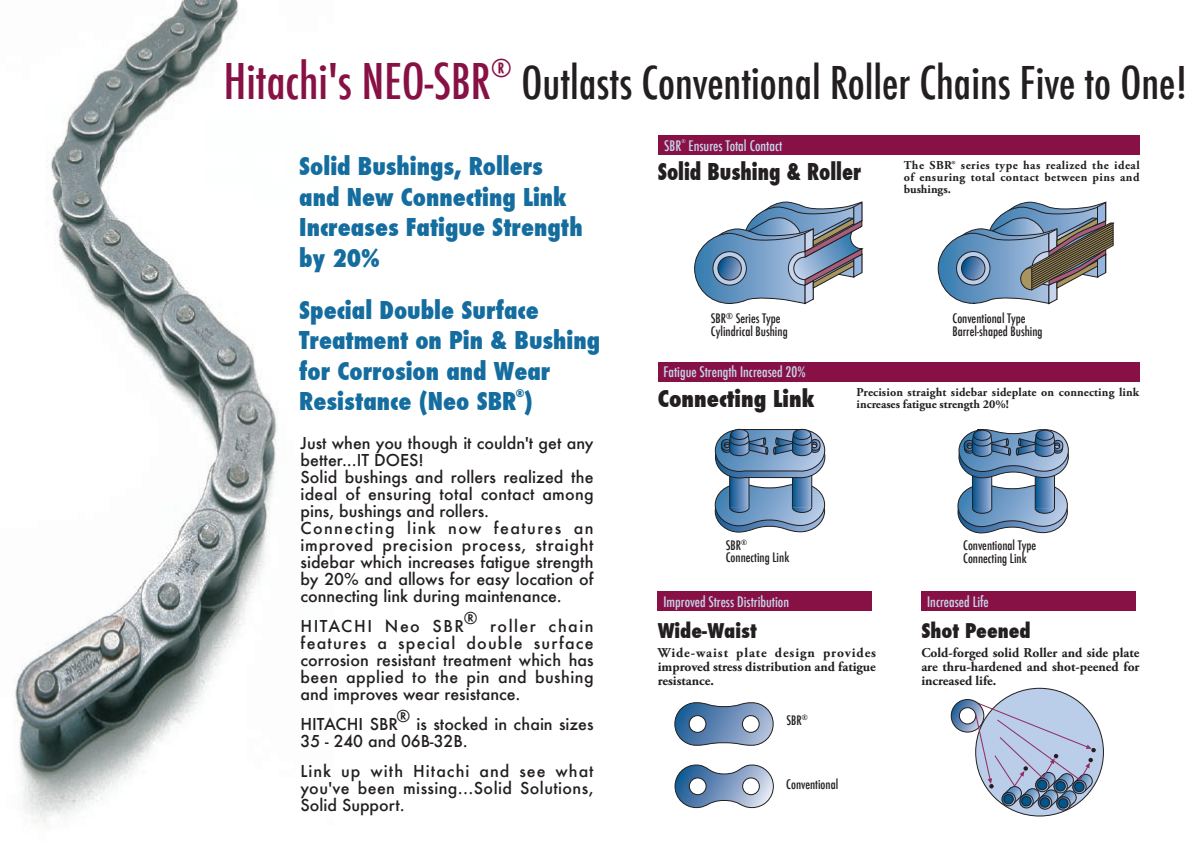
<style>
.page{position:relative;width:1202px;height:854px;background:#fff}
.page>*{position:absolute;margin:0;border:0;box-sizing:border-box;transform-origin:0 0}
.t1{font:500 condensed 48px "Futura";color:#871144}
.t2{font:500 condensed 44px "Futura";color:#231f20}
.t3{font:800 condensed 24px/30.5px "Futura";color:#146d9e}
.t4{font:500 condensed 24px "Futura";color:#871144}
.t5{font:800 condensed 22.7px "Futura";color:#231f20;scale:.9 1}
.t6{font:800 condensed 22.7px "Futura";color:#231f20}
.t7{font:800 condensed 19.8px "Futura";color:#231f20}
.t8{font:500 16px/17px "Futura";color:#231f20}
.t9{font:500 16px "Futura";letter-spacing:.09em;color:#231f20}
.t10{font:500 condensed 14.2px "Futura";color:#c6d5ed}
.t11{font:700 13.5px/14.2px "Adobe Garamond Pro";color:#231f20;text-align:justify}
.t12{font:500 condensed 12.8px/12.8px "Futura";color:#231f20}
.t13{font:700 12px/12px "Adobe Garamond Pro";letter-spacing:.01em;color:#231f20}
.t14{font:800 condensed 10px "Futura";color:#146d9e}
.t15{font:500 condensed 5px "Futura";color:#c6d5ed}
</style>
<div class="page">
<div style="left:658px;top:361px;width:482px;height:20px;background:#871144"></div>
<div style="left:658px;top:591px;width:214px;height:20px;background:#871144"></div>
<div style="left:921px;top:591px;width:214px;height:20px;background:#871144"></div>
<svg style="left:694px;top:201px;width:168px;height:103px"></svg>
<svg style="left:938px;top:201px;width:176px;height:103px"></svg>
<svg style="left:957px;top:429px;width:112px;height:104px"></svg>
<svg style="left:674px;top:702px;width:100px;height:43px"></svg>
<svg style="left:674px;top:764px;width:100px;height:43px"></svg>
<div style="left:976px;top:688px;width:127px;height:127px;background:#bacde9;border-radius:50%"></div>
<div style="left:1056px;top:796px;width:14px;height:14px;border:1px solid #231f20;border-radius:50%"></div>
<svg style="left:951px;top:698px;width:145px;height:111px"></svg>
<div style="left:658px;top:135px;width:482px;height:19px;background:#871144"></div>
<svg style="left:714px;top:428px;width:112px;height:104px"></svg>
<img style="left:14px;top:0;width:264px;height:824px">
<h1 class="t1" style="left:224px;top:50px;width:269px">Hitachi's NEO-SBR</h1>
<h3 class="t4" style="left:491px;top:52px;width:22px">®</h3>
<h2 class="t2" style="left:522px;top:54px;width:668px">Outlasts Conventional Roller Chains Five to One!</h2>
<h3 class="t3" style="left:299px;top:151px;width:285px">Solid Bushings, Rollers and New Connecting Link<br>Increases Fatigue Strength by 20%</h3>
<h3 class="t3" style="left:299px;top:294px;width:302px">Special Double Surface<br>Treatment on Pin &amp; Bushing for Corrosion and Wear<br>Resistance (Neo SBR )</h3>
<p class="t14" style="left:516px;top:386px;width:10px">®</p>
<p class="t8" style="left:301px;top:434px;width:295px">Just when you though it couldn't get any better...IT DOES!<br>Solid bushings and rollers realized the ideal of ensuring total contact among pins, bushings and rollers.<br>Connecting link now features an improved precision process, straight sidebar which increases fatigue strength by 20% and allows for easy location of connecting link during maintenance.</p>
<p class="t9" style="left:301px;top:615px;width:165px">HITACHI Neo SBR</p>
<p class="t8" style="left:464px;top:609px;width:15px">®</p>
<p class="t8" style="left:301px;top:617px;width:295px;text-align:justify;text-indent:190px">roller chain features a special double surface corrosion resistant treatment which has been applied to the pin and bushing and improves wear resistance.</p>
<p class="t8" style="left:301px;top:715px;width:99px">HITACHI SBR</p>
<p class="t8" style="left:396px;top:707px;width:15px">®</p>
<p class="t8" style="left:301px;top:715px;width:295px;text-indent:116px">is stocked in chain sizes<br>35 - 240 and 06B-32B.</p>
<p class="t8" style="left:301px;top:762px;width:295px;text-align:justify">Link up with Hitachi and see what you've been missing...Solid Solutions, Solid Support.</p>
<p class="t10" style="left:664px;top:136px;width:19px">SBR</p>
<p class="t15" style="left:681px;top:138px;width:6px">®</p>
<p class="t10" style="left:688px;top:136px;width:95px">Ensures Total Contact</p>
<h3 class="t5" style="left:658px;top:156px;width:228px">Solid Bushing &amp; Roller</h3>
<p class="t13" style="left:904px;top:159px;width:237px;text-align:justify">The SBR® series type has realized the ideal of ensuring total contact between pins and bushings.</p>
<p class="t12" style="left:711px;top:312px;width:78px">SBR<sup>®</sup> Series Type<br>Cylindrical Bushing</p>
<p class="t10" style="left:664px;top:363px;width:144px">Fatigue Strength Increased 20%</p>
<p class="t12" style="left:952px;top:312px;width:92px">Conventional Type<br>Barrel-shaped Bushing</p>
<h3 class="t6" style="left:658px;top:383px;width:158px">Connecting Link</h3>
<p class="t13" style="left:857px;top:386px;width:284px">Precision straight sidebar sideplate on connecting link increases fatigue strength 20%!</p>
<p class="t12" style="left:726px;top:538px;width:65px">SBR<sup>®<br></sup>Connecting Link</p>
<p class="t12" style="left:963px;top:539px;width:75px">Conventional Type<br>Connecting Link</p>
<p class="t10" style="left:664px;top:592px;width:127px">Improved Stress Distribution</p>
<p class="t10" style="left:927px;top:592px;width:63px">Increased Life</p>
<p class="t7" style="left:658px;top:617px;width:101px">Wide-Waist</p>
<p class="t7" style="left:921px;top:617px;width:111px">Shot Peened</p>
<p class="t11" style="left:921px;top:645px;width:220px">Cold-forged solid Roller and side plate are thru-hardened and shot-peened for increased life.</p>
<p class="t12" style="left:786px;top:713px;width:23px">SBR<sup>®</sup></p>
<p class="t11" style="left:658px;top:645px;width:220px">Wide-waist plate design provides improved stress distribution and fatigue resistance.</p>
<p class="t12" style="left:786px;top:777px;width:54px">Conventional</p>
</div>
